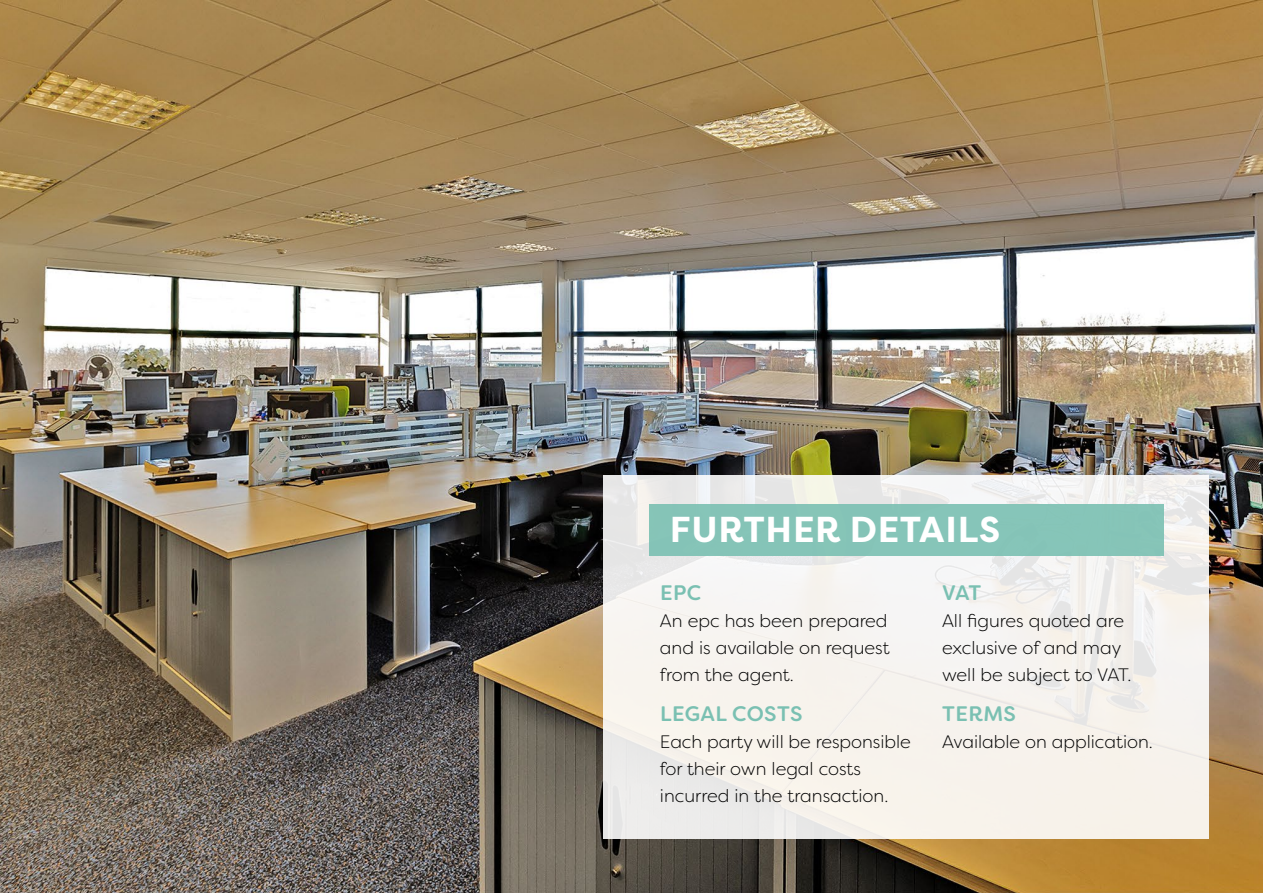
<style>
.page{position:relative;width:1263px;height:893px;background:#fff}
.page>*{position:absolute;margin:0;border:0;box-sizing:border-box;transform-origin:0 0}
.t1{font:700 36px "Filson Pro";letter-spacing:.02em;color:#fff}
.Page_Body_Text_-_Bla{font:500 21px "Filson Soft";letter-spacing:.02em;color:#7ac0b2}
.Page_Body_Text_-_Bla-2{font:300 18px/27px "Filson Soft";color:#000}
</style>
<div class="page">
<img style="left:0;top:0;width:1263px;height:893px">
<div style="left:604px;top:475px;width:605px;height:364px;background:linear-gradient(to bottom,#eee,#f7f3ec)"></div>
<div style="left:649px;top:504px;width:514px;height:51px;background:#86c4b8"></div>
<p class="t1" style="left:670px;top:507px;width:332px">FURTHER DETAILS</p>
<p class="Page_Body_Text_-_Bla" style="left:660px;top:579px;width:43px">EPC</p>
<p class="Page_Body_Text_-_Bla-2" style="left:660px;top:607px;width:231px">An epc has been prepared and is available on request from the agent.</p>
<p class="Page_Body_Text_-_Bla" style="left:660px;top:700px;width:144px">LEGAL COSTS</p>
<p class="Page_Body_Text_-_Bla-2" style="left:660px;top:728px;width:252px">Each party will be responsible for their own legal costs incurred in the transaction.</p>
<p class="Page_Body_Text_-_Bla" style="left:942px;top:579px;width:41px">VAT</p>
<p class="Page_Body_Text_-_Bla-2" style="left:942px;top:607px;width:191px">All figures quoted are exclusive of and may well be subject to VAT.</p>
<p class="Page_Body_Text_-_Bla" style="left:942px;top:700px;width:75px">TERMS</p>
<p class="Page_Body_Text_-_Bla-2" style="left:942px;top:728px;width:212px">Available on application.</p>
</div>
